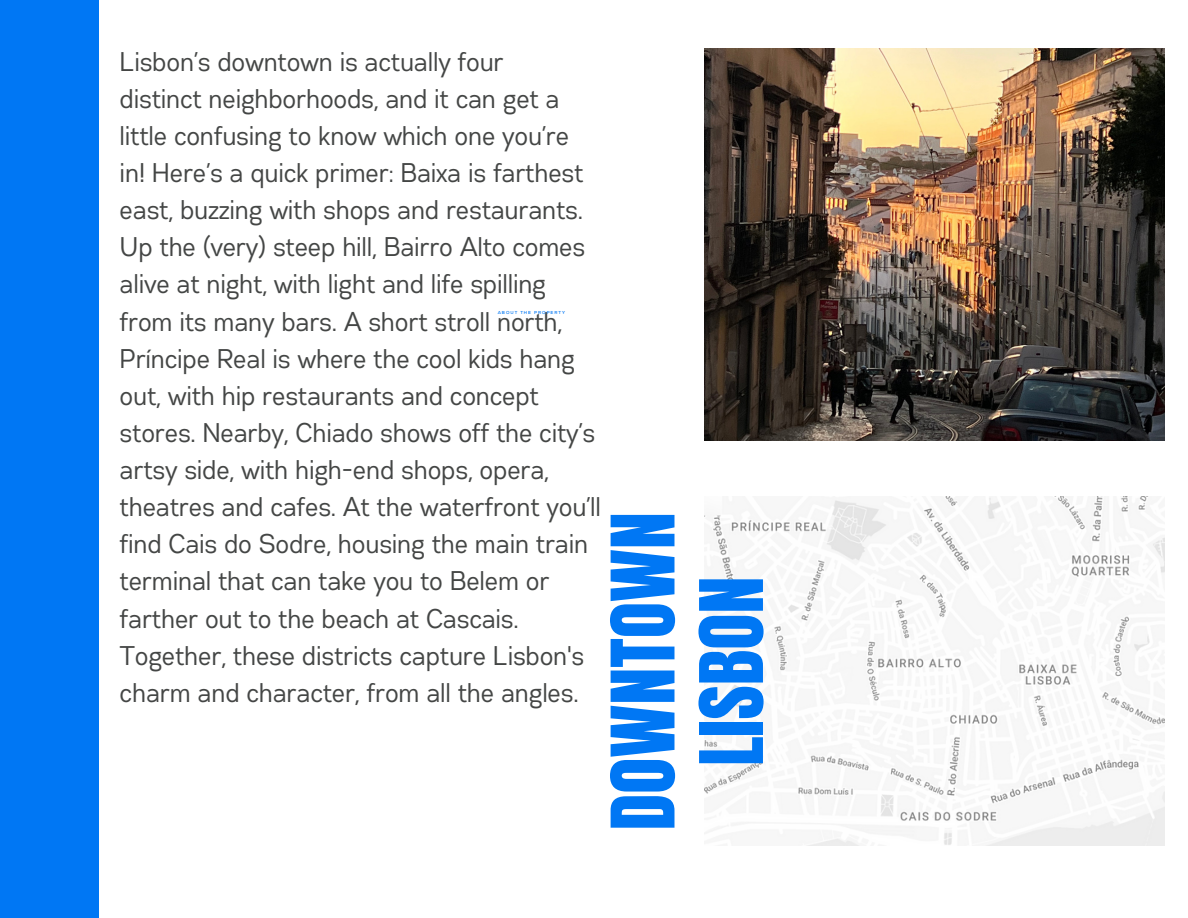
<style>
.page{position:relative;width:1188px;height:918px;background:#fff}
.page>*{position:absolute;margin:0;border:0;box-sizing:border-box;transform-origin:0 0}
.t1{font:74.4px/88.5px "Anton";color:#0077f4;text-align:center}
.t2{font:27px/37.2px "Gabriel Sans Cond";color:#444645}
.t3{font:700 4.35px "Nexa";letter-spacing:.225em;color:#0077f4}
</style>
<div class="page">
<div style="left:0;top:0;width:99px;height:918px;background:#0077f4"></div>
<img style="left:704px;top:49px;width:460px;height:391px">
<img style="left:704px;top:497px;width:460px;height:348px">
<p class="t2" style="left:120px;top:44px;width:385px">Lisbon’s downtown is actually four</p>
<p class="t2" style="left:120px;top:81px;width:483px">distinct neighborhoods, and it can get a little confusing to know which one you’re in! Here’s a quick primer: Baixa is farthest east, buzzing with shops and restaurants.<br>Up the (very) steep hill, Bairro Alto comes alive at night, with light and life spilling from its many bars. A short stroll north, Príncipe Real is where the cool kids hang out, with hip restaurants and concept stores. Nearby, Chiado shows off the city’s artsy side, with high-end shops, opera, theatres and cafes. At the waterfront you’ll find Cais do Sodre, housing the main train terminal that can take you to Belem or farther out to the beach at Cascais.<br>Together, these districts capture Lisbon's charm and character, from all the angles.</p>
<p class="t3" style="left:498px;top:310px;width:69px">ABOUT THE PROPERTY</p>
<p class="t1" style="left:600px;top:831px;width:320px;rotate:-90deg">DOWNTOWN<br>LISBON</p>
</div>
